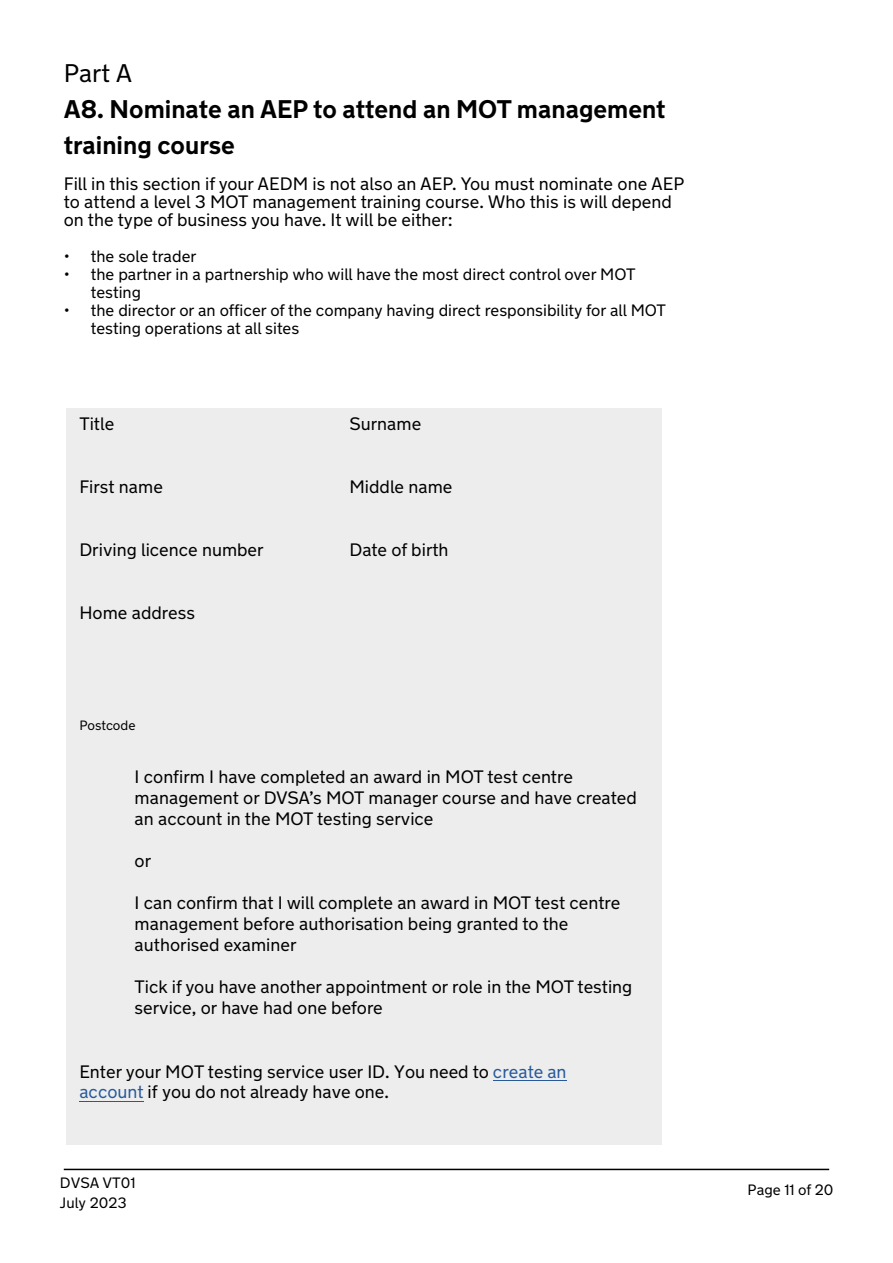
<style>
.page{position:relative;width:893px;height:1263px;background:#fff}
.page>*{position:absolute;margin:0;border:0;box-sizing:border-box;transform-origin:0 0}
.t1{font:700 25.5px/36px "New Transport";color:#000}
.t2{font:18px/21px "New Transport";color:#000}
.t3{font:16.5px/18px "New Transport";color:#000}
.t4{font:15px/20.1px "New Transport";color:#000}
.t5{font:13.5px "New Transport";color:#000}
.s1{font-weight:400}
.s2{color:#265a9b}
</style>
<div class="page">
<hr style="left:64px;top:1169px;width:765px;height:1px;background:#000">
<div style="left:67px;top:408px;width:595px;height:737px;background:#ededed"></div>
<hr style="left:493px;top:1080px;width:74px;height:1px;background:#265a9b">
<hr style="left:79px;top:1101px;width:65px;height:1px;background:#265a9b">
<p class="t1" style="left:64px;top:55px;width:603px"><span class="s1">Part A<br></span>A8. Nominate an AEP to attend an MOT management training course</p>
<p class="t2" style="left:64px;top:174px;width:622px;line-height:18px">Fill in this section if your AEDM is not also an AEP. You must nominate one AEP to attend a level 3 MOT management training course. Who this is will depend on the type of business you have. It will be either:</p>
<p class="t3" style="left:64px;top:247px;width:134px">• the sole trader</p>
<p class="t3" style="left:91px;top:265px;width:546px;text-indent:-27px">• the partner in a partnership who will have the most direct control over MOT testing</p>
<p class="t3" style="left:91px;top:301px;width:577px;text-indent:-27px">• the director or an officer of the company having direct responsibility for all MOT testing operations at all sites</p>
<p class="t2" style="left:79px;top:413px;width:36px">Title</p>
<p class="t2" style="left:349px;top:413px;width:73px">Surname</p>
<p class="t2" style="left:79px;top:476px;width:85px">First name</p>
<p class="t2" style="left:349px;top:476px;width:105px">Middle name</p>
<p class="t2" style="left:79px;top:539px;width:186px">Driving licence number</p>
<p class="t2" style="left:349px;top:539px;width:101px">Date of birth</p>
<p class="t2" style="left:79px;top:602px;width:117px">Home address</p>
<p class="t5" style="left:79px;top:717px;width:58px">Postcode</p>
<p class="t2" style="left:135px;top:766px;width:504px">I confirm I have completed an award in MOT test centre management or DVSA’s MOT manager course and have created an account in the MOT testing service</p>
<p class="t2" style="left:135px;top:850px;width:18px">or</p>
<p class="t2" style="left:135px;top:892px;width:487px">I can confirm that I will complete an award in MOT test centre management before authorisation being granted to the authorised examiner</p>
<p class="t2" style="left:135px;top:976px;width:499px">Tick if you have another appointment or role in the MOT testing service, or have had one before</p>
<p class="t2" style="left:79px;top:1061px;width:489px;line-height:20.4px">Enter your MOT testing service user ID. You need to <span class="s2">create an account</span> if you do not already have one.</p>
<p class="t4" style="left:60px;top:1172px;width:77px">DVSA VT01<br>July 2023</p>
<p class="t4" style="left:748px;top:1179px;width:87px">Page 11 of 20</p>
</div>
